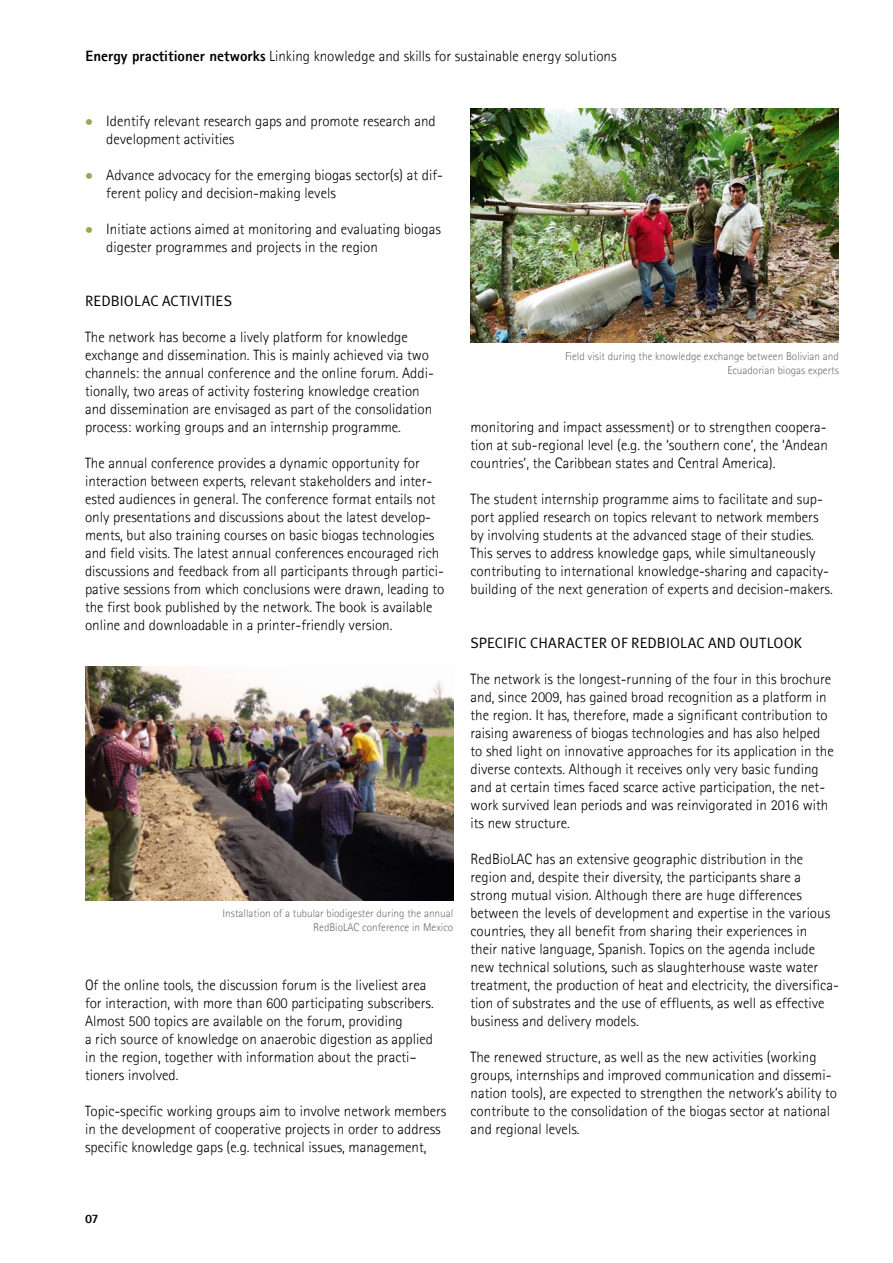
<style>
.page{position:relative;width:893px;height:1263px;background:#fff}
.page>*{position:absolute;margin:0;border:0;box-sizing:border-box;transform-origin:0 0}
.t1{font:300 15px/18px "Agfa Rotis Sans Serif";color:#000}
.t2{font:15px "Meta Plus";letter-spacing:.01em;color:#000}
.t3{font:800 12.75px "Agfa Rotis Sans Serif";color:#000}
.t4{font:300 11.25px/13.5px "Agfa Rotis Sans Serif";color:#6f6f6e;text-align:right}
.s1{font-weight:800}
.s2{font-size:16.5px;color:#94aa54}
</style>
<div class="page">
<img style="left:85px;top:666px;width:368px;height:234px">
<img style="left:470px;top:108px;width:369px;height:234px">
<p class="t1" style="left:86px;top:47px;width:532px"><span class="s1">Energy practitioner networks</span> Linking knowledge and skills for sustainable energy solutions</p>
<p class="t1" style="left:106px;top:112px;width:331px;text-indent:-21px"><span class="s2">•</span> Identify relevant research gaps and promote research and development activities</p>
<p class="t1" style="left:106px;top:166px;width:338px;text-indent:-21px"><span class="s2">•</span> Advance advocacy for the emerging biogas sector(s) at dif&shy;ferent policy and decision-making levels</p>
<p class="t1" style="left:106px;top:220px;width:336px;text-indent:-21px"><span class="s2">•</span> Initiate actions aimed at monitoring and evaluating biogas digester programmes and projects in the region</p>
<p class="t2" style="left:85px;top:292px;width:139px">REDBIOLAC ACTIVITIES</p>
<p class="t1" style="left:85px;top:328px;width:350px">The network has become a lively platform for knowledge exchange and dissemination. This is mainly achieved via two channels: the annual conference and the online forum. Addi&shy;tionally, two areas of activity fostering knowledge creation and dissemination are envisaged as part of the consolidation process: working groups and an internship programme.</p>
<p class="t1" style="left:85px;top:454px;width:361px">The annual conference provides a dynamic opportunity for interaction between experts, relevant stakeholders and inter&shy;ested audiences in general. The conference format entails not only presentations and discussions about the latest develop&shy;ments, but also training courses on basic biogas technologies and field visits. The latest annual conferences encouraged rich discussions and feedback from all participants through partici&shy;pative sessions from which conclusions were drawn, leading to the first book published by the network. The book is available online and downloadable in a printer-friendly version.</p>
<p class="t4" style="left:223px;top:906px;width:232px">Installation of a tubular biodigester during the annual<br>RedBioLAC conference in Mexico</p>
<p class="t1" style="left:85px;top:976px;width:350px">Of the online tools, the discussion forum is the liveliest area for interaction, with more than 600 participating subscribers.<br>Almost 500 topics are available on the forum, providing<br>a rich source of knowledge on anaerobic digestion as applied in the region, together with information about the practi– tioners involved.</p>
<p class="t1" style="left:85px;top:1102px;width:363px">Topic-specific working groups aim to involve network members in the development of cooperative projects in order to address specific knowledge gaps (e.g. technical issues, management,</p>
<p class="t4" style="left:565px;top:350px;width:275px">Field visit during the knowledge exchange between Bolivian and<br>Ecuadorian biogas experts</p>
<p class="t1" style="left:470px;top:418px;width:359px;text-align:justify">monitoring and impact assessment) or to strengthen coopera&shy;tion at sub-regional level (e.g. the ‘southern cone’, the ‘Andean countries’, the Caribbean states and Central America).</p>
<p class="t1" style="left:470px;top:490px;width:364px">The student internship programme aims to facilitate and sup&shy;port applied research on topics relevant to network members by involving students at the advanced stage of their studies.<br>This serves to address knowledge gaps, while simultaneously contributing to international knowledge-sharing and capacity&shy;building of the next generation of experts and decision-makers.</p>
<p class="t2" style="left:470px;top:634px;width:333px">SPECIFIC CHARACTER OF REDBIOLAC AND OUTLOOK</p>
<p class="t1" style="left:470px;top:670px;width:365px">The network is the longest-running of the four in this brochure and, since 2009, has gained broad recognition as a platform in the region. It has, therefore, made a significant contribution to raising awareness of biogas technologies and has also helped to shed light on innovative approaches for its application in the diverse contexts. Although it receives only very basic funding and at certain times faced scarce active participation, the net&shy;work survived lean periods and was reinvigorated in 2016 with its new structure.</p>
<p class="t1" style="left:470px;top:850px;width:370px">RedBioLAC has an extensive geographic distribution in the region and, despite their diversity, the participants share a strong mutual vision. Although there are huge differences between the levels of development and expertise in the various countries, they all benefit from sharing their experiences in<br>their native language, Spanish. Topics on the agenda include new technical solutions, such as slaughterhouse waste water treatment, the production of heat and electricity, the diversifica&shy;tion of substrates and the use of effluents, as well as effective business and delivery models.</p>
<p class="t1" style="left:470px;top:1048px;width:368px">The renewed structure, as well as the new activities (working groups, internships and improved communication and dissemi&shy;nation tools), are expected to strengthen the network’s ability to contribute to the consolidation of the biogas sector at national and regional levels.</p>
<p class="t3" style="left:85px;top:1210px;width:15px">07</p>
</div>
